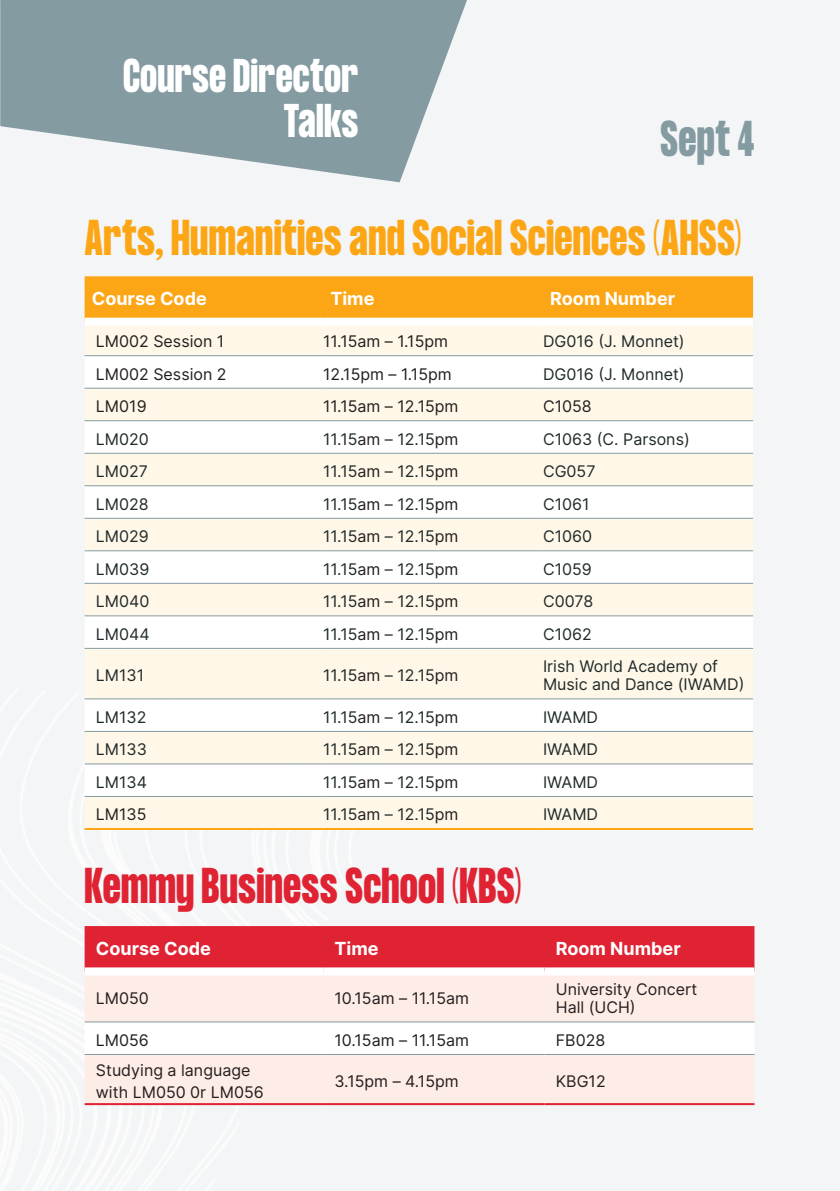
<style>
.page{position:relative;width:840px;height:1191px;background:#fff}
.page>*{position:absolute;margin:0;border:0;box-sizing:border-box;transform-origin:0 0}
.t1{font:700 44px "Formula Condensed";letter-spacing:.02em;color:#fda615}
.t2{font:700 44px "Formula Condensed";letter-spacing:.02em;color:#df2333}
.t3{font:700 44px "Formula Condensed";color:#849ba2}
.t4{font:700 41.4px/45px "Formula Condensed";letter-spacing:.02em;color:#fff;text-align:right}
.t5{font:700 18px "Inter";color:#fff}
.t6{font:16px/18px "Inter";color:#202a2a}
.t7{font:16px/18px "Inter";color:#241f1f}
.s1{color:#241f1f}
</style>
<div class="page">
<div style="left:0;top:0;width:839px;height:1191px;background:#f3f5f6"></div>
<svg style="left:0;top:0;width:467px;height:182px;fill:#849ba2"></svg>
<div style="left:85px;top:276px;width:667px;height:42px;background:#fda615"></div>
<div style="left:85px;top:326px;width:667px;height:502px;background:#fff7e8"></div>
<svg style="left:85px;top:356px;width:667px;height:440px;fill:#fff7ed"></svg>
<hr style="left:85px;top:388px;width:238px;height:1px;background:#849ba2">
<hr style="left:323px;top:388px;width:219px;height:1px;background:#849ba2">
<hr style="left:542px;top:388px;width:210px;height:1px;background:#849ba2">
<hr style="left:85px;top:420px;width:238px;height:1px;background:#849ba2">
<hr style="left:323px;top:420px;width:219px;height:1px;background:#849ba2">
<hr style="left:542px;top:420px;width:210px;height:1px;background:#849ba2">
<hr style="left:85px;top:453px;width:238px;height:1px;background:#849ba2">
<hr style="left:323px;top:453px;width:219px;height:1px;background:#849ba2">
<hr style="left:542px;top:453px;width:210px;height:1px;background:#849ba2">
<hr style="left:85px;top:485px;width:238px;height:1px;background:#849ba2">
<hr style="left:323px;top:485px;width:219px;height:1px;background:#849ba2">
<hr style="left:542px;top:485px;width:210px;height:1px;background:#849ba2">
<hr style="left:85px;top:518px;width:238px;height:1px;background:#849ba2">
<hr style="left:323px;top:518px;width:219px;height:1px;background:#849ba2">
<hr style="left:542px;top:518px;width:210px;height:1px;background:#849ba2">
<hr style="left:85px;top:550px;width:238px;height:1px;background:#849ba2">
<hr style="left:323px;top:550px;width:219px;height:1px;background:#849ba2">
<hr style="left:542px;top:550px;width:210px;height:1px;background:#849ba2">
<hr style="left:85px;top:583px;width:238px;height:1px;background:#849ba2">
<hr style="left:323px;top:583px;width:219px;height:1px;background:#849ba2">
<hr style="left:542px;top:583px;width:210px;height:1px;background:#849ba2">
<hr style="left:85px;top:615px;width:238px;height:1px;background:#849ba2">
<hr style="left:323px;top:615px;width:219px;height:1px;background:#849ba2">
<hr style="left:542px;top:615px;width:210px;height:1px;background:#849ba2">
<hr style="left:85px;top:648px;width:238px;height:1px;background:#849ba2">
<hr style="left:323px;top:648px;width:219px;height:1px;background:#849ba2">
<hr style="left:542px;top:648px;width:210px;height:1px;background:#849ba2">
<hr style="left:85px;top:698px;width:238px;height:1px;background:#849ba2">
<hr style="left:323px;top:698px;width:219px;height:1px;background:#849ba2">
<hr style="left:542px;top:698px;width:210px;height:1px;background:#849ba2">
<hr style="left:85px;top:731px;width:238px;height:1px;background:#849ba2">
<hr style="left:323px;top:731px;width:219px;height:1px;background:#849ba2">
<hr style="left:542px;top:731px;width:210px;height:1px;background:#849ba2">
<hr style="left:85px;top:763px;width:238px;height:1px;background:#849ba2">
<hr style="left:323px;top:763px;width:219px;height:1px;background:#849ba2">
<hr style="left:542px;top:763px;width:210px;height:1px;background:#849ba2">
<hr style="left:85px;top:796px;width:238px;height:1px;background:#849ba2">
<hr style="left:323px;top:796px;width:219px;height:1px;background:#849ba2">
<hr style="left:542px;top:796px;width:210px;height:1px;background:#849ba2">
<div style="left:85px;top:318px;width:238px;height:8px;background:#fff"></div>
<div style="left:323px;top:318px;width:219px;height:8px;background:#fff"></div>
<div style="left:542px;top:318px;width:210px;height:8px;background:#fff"></div>
<hr style="left:85px;top:828px;width:238px;height:2px;background:#fda615">
<hr style="left:323px;top:828px;width:219px;height:2px;background:#fda615">
<hr style="left:542px;top:828px;width:210px;height:2px;background:#fda615">
<hr style="left:85px;top:355px;width:238px;height:1px;background:#849ba2">
<hr style="left:323px;top:355px;width:219px;height:1px;background:#849ba2">
<hr style="left:542px;top:355px;width:210px;height:1px;background:#849ba2">
<div style="left:85px;top:926px;width:669px;height:41px;background:#df2333"></div>
<div style="left:85px;top:975px;width:669px;height:128px;background:#feece6"></div>
<div style="left:85px;top:1022px;width:669px;height:32px;background:#fff"></div>
<hr style="left:85px;top:1054px;width:238px;height:1px;background:#849ba2">
<hr style="left:323px;top:1054px;width:221px;height:1px;background:#849ba2">
<hr style="left:544px;top:1054px;width:210px;height:1px;background:#849ba2">
<div style="left:85px;top:967px;width:238px;height:8px;background:#fff"></div>
<div style="left:323px;top:967px;width:221px;height:8px;background:#fff"></div>
<div style="left:544px;top:967px;width:210px;height:8px;background:#fff"></div>
<hr style="left:85px;top:1103px;width:238px;height:2px;background:#df2333">
<hr style="left:323px;top:1103px;width:221px;height:2px;background:#df2333">
<hr style="left:544px;top:1103px;width:210px;height:2px;background:#df2333">
<hr style="left:85px;top:1021px;width:238px;height:1px;background:#849ba2">
<hr style="left:323px;top:1021px;width:221px;height:1px;background:#849ba2">
<hr style="left:544px;top:1021px;width:210px;height:1px;background:#849ba2">
<h2 class="t4" style="left:123px;top:55px;width:236px">Course Director<br>Talks</h2>
<h1 class="t3" style="left:660px;top:112px;width:95px">Sept 4</h1>
<h1 class="t1" style="left:85px;top:212px;width:657px">Arts, Humanities and Social Sciences (AHSS)</h1>
<p class="t5" style="left:92px;top:285px;width:116px">Course Code</p>
<p class="t5" style="left:330px;top:285px;width:46px">Time</p>
<p class="t5" style="left:550px;top:285px;width:126px">Room Number</p>
<p class="t7" style="left:96px;top:332px;width:130px">LM002 Session 1</p>
<p class="t7" style="left:323px;top:332px;width:126px">11.15am – 1.15pm</p>
<p class="t6" style="left:542px;top:332px;width:143px">DG016 (J. Monnet)</p>
<p class="t7" style="left:96px;top:364px;width:132px">LM002 Session 2</p>
<p class="t7" style="left:323px;top:364px;width:130px">12.15pm – 1.15pm</p>
<p class="t6" style="left:542px;top:364px;width:143px">DG016 (J. Monnet)</p>
<p class="t7" style="left:96px;top:397px;width:52px">LM019</p>
<p class="t7" style="left:323px;top:397px;width:137px">11.15am – 12.15pm</p>
<p class="t7" style="left:542px;top:397px;width:50px">C1058</p>
<p class="t6" style="left:96px;top:429px;width:54px">LM020</p>
<p class="t6" style="left:323px;top:429px;width:137px">11.15<span class="s1">am</span> – 12.15<span class="s1">pm</span></p>
<p class="t6" style="left:542px;top:429px;width:148px">C1063 (C. Parsons)</p>
<p class="t6" style="left:96px;top:462px;width:54px">LM027</p>
<p class="t6" style="left:323px;top:462px;width:137px">11.15<span class="s1">am</span> – 12.15<span class="s1">pm</span></p>
<p class="t6" style="left:542px;top:462px;width:54px">CG057</p>
<p class="t6" style="left:96px;top:494px;width:54px">LM028</p>
<p class="t6" style="left:323px;top:494px;width:137px">11.15<span class="s1">am</span> – 12.15<span class="s1">pm</span></p>
<p class="t6" style="left:542px;top:494px;width:48px">C1061</p>
<p class="t6" style="left:96px;top:527px;width:54px">LM029</p>
<p class="t6" style="left:323px;top:527px;width:137px">11.15<span class="s1">am</span> – 12.15<span class="s1">pm</span></p>
<p class="t6" style="left:542px;top:527px;width:51px">C1060</p>
<p class="t6" style="left:96px;top:559px;width:55px">LM039</p>
<p class="t6" style="left:323px;top:559px;width:137px">11.15<span class="s1">am</span> – 12.15<span class="s1">pm</span></p>
<p class="t6" style="left:542px;top:559px;width:50px">C1059</p>
<p class="t6" style="left:96px;top:592px;width:55px">LM040</p>
<p class="t6" style="left:323px;top:592px;width:137px">11.15<span class="s1">am</span> – 12.15<span class="s1">pm</span></p>
<p class="t6" style="left:542px;top:592px;width:52px">C0078</p>
<p class="t6" style="left:96px;top:624px;width:55px">LM044</p>
<p class="t6" style="left:323px;top:624px;width:137px">11.15<span class="s1">am</span> – 12.15<span class="s1">pm</span></p>
<p class="t6" style="left:542px;top:624px;width:50px">C1062</p>
<p class="t6" style="left:96px;top:666px;width:50px">LM131</p>
<p class="t6" style="left:323px;top:666px;width:137px">11.15<span class="s1">am</span> – 12.15<span class="s1">pm</span></p>
<p class="t6" style="left:542px;top:657px;width:203px">Irish World Academy of<br>Music and Dance (IWAMD)</p>
<p class="t6" style="left:96px;top:707px;width:52px">LM132</p>
<p class="t6" style="left:323px;top:707px;width:137px">11.15<span class="s1">am</span> – 12.15<span class="s1">pm</span></p>
<p class="t6" style="left:542px;top:707px;width:57px">IWAMD</p>
<p class="t6" style="left:96px;top:740px;width:53px">LM133</p>
<p class="t6" style="left:323px;top:740px;width:137px">11.15<span class="s1">am</span> – 12.15<span class="s1">pm</span></p>
<p class="t6" style="left:542px;top:740px;width:57px">IWAMD</p>
<p class="t6" style="left:96px;top:772px;width:53px">LM134</p>
<p class="t6" style="left:323px;top:772px;width:137px">11.15<span class="s1">am</span> – 12.15<span class="s1">pm</span></p>
<p class="t6" style="left:542px;top:772px;width:57px">IWAMD</p>
<p class="t7" style="left:96px;top:805px;width:52px">LM135</p>
<p class="t6" style="left:323px;top:805px;width:137px">11.15<span class="s1">am</span> – 12.15<span class="s1">pm</span></p>
<p class="t6" style="left:542px;top:805px;width:57px">IWAMD</p>
<h1 class="t2" style="left:85px;top:859px;width:437px">Kemmy Business School (KBS)</h1>
<p class="t5" style="left:96px;top:935px;width:116px">Course Code</p>
<p class="t5" style="left:334px;top:935px;width:46px">Time</p>
<p class="t5" style="left:555px;top:935px;width:126px">Room Number</p>
<p class="t7" style="left:96px;top:989px;width:54px">LM050</p>
<p class="t7" style="left:334px;top:989px;width:136px">10.15am – 11.15am</p>
<p class="t7" style="left:555px;top:980px;width:143px">University Concert<br>Hall (UCH)</p>
<p class="t7" style="left:96px;top:1030px;width:54px">LM056</p>
<p class="t7" style="left:334px;top:1030px;width:136px">10.15am – 11.15am</p>
<p class="t7" style="left:555px;top:1030px;width:51px">FB028</p>
<p class="t7" style="left:96px;top:1058px;width:169px;line-height:22px">Studying a language with LM050 0r LM056</p>
<p class="t7" style="left:334px;top:1071px;width:126px">3.15pm – 4.15pm</p>
<p class="t7" style="left:555px;top:1071px;width:51px">KBG12</p>
</div>
